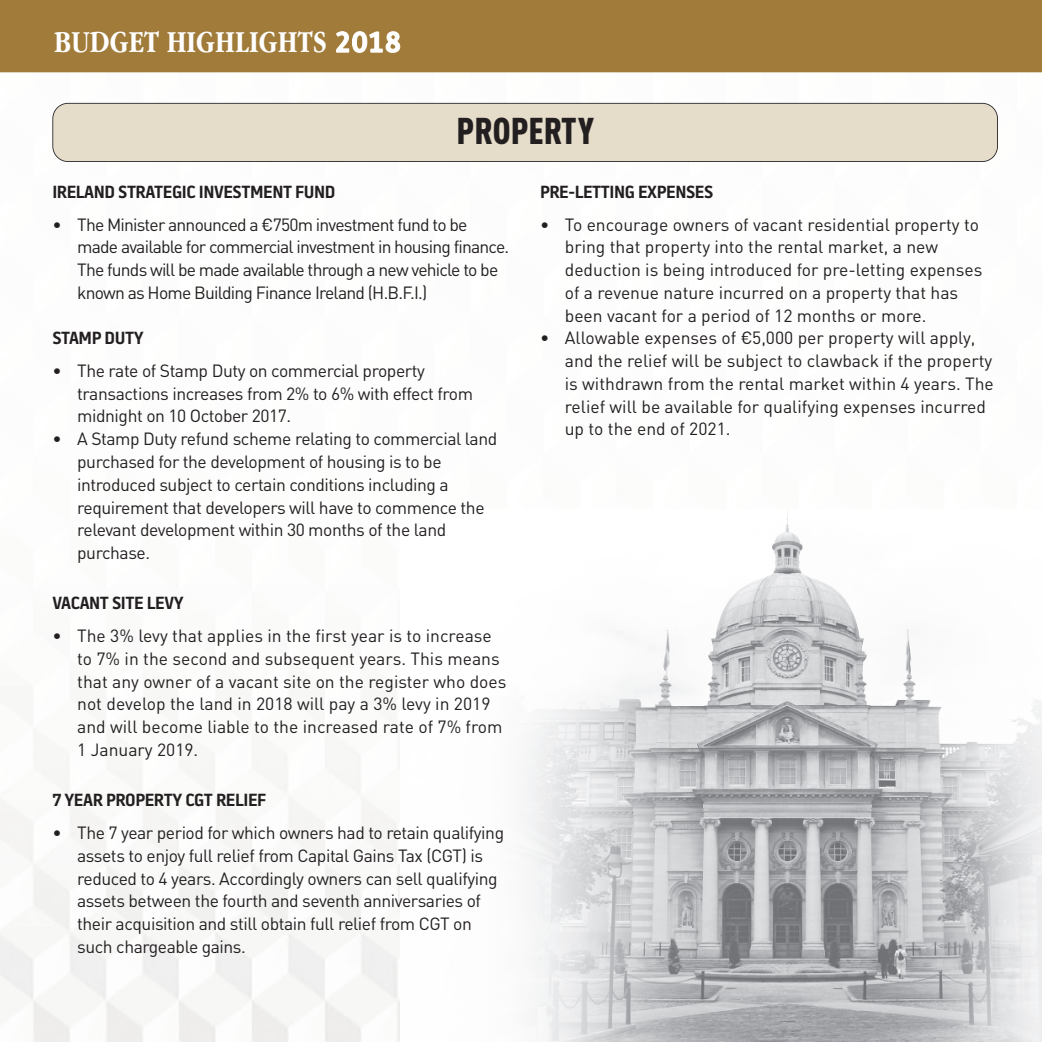
<style>
.page{position:relative;width:1042px;height:1042px;background:#fff}
.page>*{position:absolute;margin:0;border:0;box-sizing:border-box;transform-origin:0 0}
.t1{font:900 36.75px "DIN Cond";color:#231f20}
.t2{font:700 condensed 31.5px "Garamond";color:#fff}
.t3{font:17.5px/22.8px "DIN";color:#231f20}
.t4{font:17.5px/22.8px "DIN";letter-spacing:-.025em;color:#231f20}
.t5{font:17.5px/22.8px "DIN";letter-spacing:-.045em;color:#231f20}
.t6{font:600 17.5px "Battersea";letter-spacing:-.025em;color:#231f20}
.s1{font-family:"FS Me";font-stretch:normal;font-size:28px}
</style>
<div class="page">
<div style="left:0;top:0;width:1042px;height:72px;background:#a17b3a"></div>
<img style="left:0;top:72px;width:1042px;height:970px">
<img style="left:400px;top:509px;width:642px;height:533px">
<div style="left:53px;top:104px;width:944px;height:57px;background:#e6dcca;border-radius:15px"></div>
<div style="left:52px;top:103px;width:946px;height:59px;border:2px solid #231f20;border-radius:16px"></div>
<h2 class="t2" style="left:54px;top:23px;width:348px">BUDGET HIGHLIGHTS <span class="s1">2018</span></h2>
<h1 class="t1" style="left:456px;top:109px;width:139px">PROPERTY</h1>
<p class="t6" style="left:52px;top:186px;width:285px">IRELAND STRATEGIC INVESTMENT FUND</p>
<p class="t5" style="left:77px;top:212px;width:434px;text-indent:-25px">• The Minister announced a €750m investment fund to be made available for commercial investment in housing finance.<br>The funds will be made available through a new vehicle to be known as Home Building Finance Ireland (H.B.F.I.)</p>
<p class="t6" style="left:52px;top:332px;width:93px">STAMP DUTY</p>
<p class="t4" style="left:77px;top:359px;width:397px;text-indent:-25px">• The rate of Stamp Duty on commercial property transactions increases from 2% to 6% with effect from midnight on 10 October 2017.</p>
<p class="t4" style="left:77px;top:427px;width:422px;text-indent:-25px">• A Stamp Duty refund scheme relating to commercial land purchased for the development of housing is to be introduced subject to certain conditions including a requirement that developers will have to commence the relevant development within 30 months of the land purchase.</p>
<p class="t6" style="left:52px;top:597px;width:133px">VACANT SITE LEVY</p>
<p class="t3" style="left:77px;top:624px;width:431px;text-indent:-25px">• The 3% levy that applies in the first year is to increase to 7% in the second and subsequent years. This means that any owner of a vacant site on the register who does not develop the land in 2018 will pay a 3% levy in 2019 and will become liable to the increased rate of 7% from 1 January 2019.</p>
<p class="t6" style="left:52px;top:794px;width:215px">7 YEAR PROPERTY CGT RELIEF</p>
<p class="t4" style="left:77px;top:821px;width:428px;text-indent:-25px">• The 7 year period for which owners had to retain qualifying assets to enjoy full relief from Capital Gains Tax (CGT) is reduced to 4 years. Accordingly owners can sell qualifying assets between the fourth and seventh anniversaries of their acquisition and still obtain full relief from CGT on such chargeable gains.</p>
<p class="t6" style="left:540px;top:186px;width:175px">PRE-LETTING EXPENSES</p>
<p class="t3" style="left:565px;top:212px;width:419px;text-indent:-25px">• To encourage owners of vacant residential property to bring that property into the rental market, a new deduction is being introduced for pre-letting expenses of a revenue nature incurred on a property that has been vacant for a period of 12 months or more.</p>
<p class="t3" style="left:565px;top:326px;width:430px;text-indent:-25px">• Allowable expenses of €5,000 per property will apply, and the relief will be subject to clawback if the property is withdrawn from the rental market within 4 years. The relief will be available for qualifying expenses incurred up to the end of 2021.</p>
</div>
